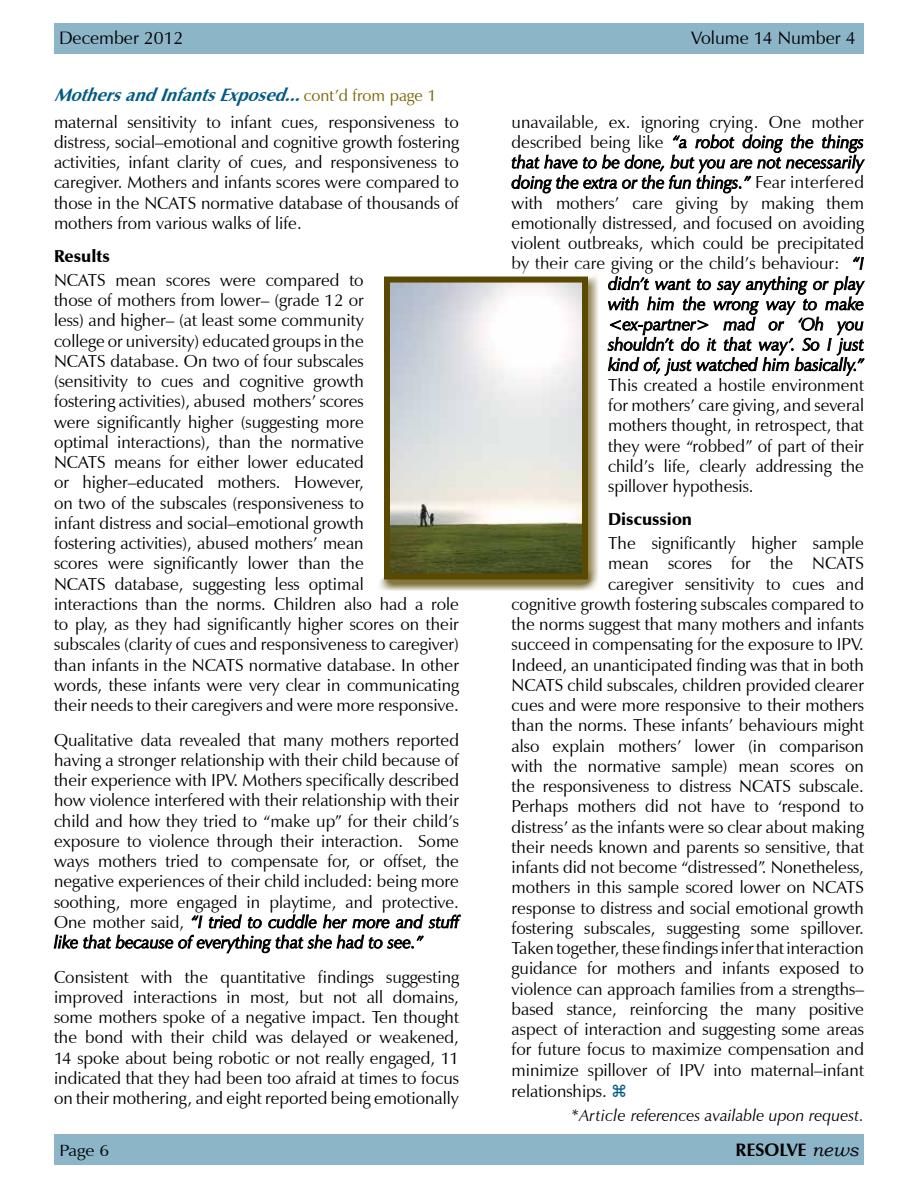
<style>
.page{position:relative;width:918px;height:1188px;background:#fff}
.page>*{position:absolute;margin:0;border:0;box-sizing:border-box;transform-origin:0 0}
.t1{font:italic 700 18px "Zapf Humanist 601 BT";color:#005b86}
.t2{font:18px "Zapf Humanist 601 BT";color:#000}
.t3{font:700 18px "Zapf Humanist 601 BT";color:#000}
.t4{font:italic 18px "Bookman Old Style";color:#000}
.t5{font:17.25px/20.2px "Zapf Humanist 601 BT";color:#000;text-align:justify}
.t6{font:italic 17.25px/20.2px "Zapf Humanist 601 BT";color:#000;text-align:right}
.t7{font:900 17.25px "Zapf Humanist 601 BT";color:#000}
.t8{font:italic 16.5px "Zapf Humanist 601 BT";color:#000}
.t9{font:16.2px "Zapf Humanist 601 BT";color:#000;scale:1.11 1}
.s1{font-weight:400;font-style:normal;font-size:16.5px;color:#796300}
.s2{font-style:italic}
.s3{font-style:normal}
</style>
<div class="page">
<div style="left:54px;top:1134px;width:810px;height:31px;background:#8cb5c8"></div>
<div style="left:54px;top:23px;width:810px;height:31px;background:#8cb5c8"></div>
<svg style="left:54px;top:914px;width:407px;height:40px"></svg>
<svg style="left:512px;top:134px;width:353px;height:59px"></svg>
<svg style="left:853px;top:257px;width:11px;height:13px"></svg>
<svg style="left:607px;top:276px;width:258px;height:100px"></svg>
<div style="left:375px;top:269px;width:224px;height:322px;background:#5a4900;opacity:.75"></div>
<img style="left:391px;top:284px;width:190px;height:289px">
<div style="left:384px;top:277px;width:204px;height:303px;border:6px solid #5a4900"></div>
<p class="t2" style="left:59px;top:26px;width:126px">December 2012</p>
<p class="t2" style="left:691px;top:26px;width:166px">Volume 14 Number 4</p>
<p class="t1" style="left:54px;top:83px;width:384px">MothersandInfantsExposed...<span class="s1">c o n t ’ d f r o m p a g e 1</span></p>
<p class="t5" style="left:54px;top:112px;width:407px">maternal sensitivity to infant cues, responsiveness to distress, social–emotional and cognitive growth fostering activities, infant clarity of cues, and responsiveness to caregiver. Mothers and infants scores were compared to those in the NCATS normative database of thousands of mothers from various walks of life.</p>
<p class="t7" style="left:54px;top:245px;width:57px">Results</p>
<p class="t5" style="left:54px;top:270px;width:407px;text-align:left">NCATS mean scores were compared to<br>those of mothers from lower– (grade 12 or<br>less) and higher– (at least some community<br>college or university) educated groups in the<br>NCATS database. On two of four subscales<br>(sensitivity to cues and cognitive growth<br>fostering activities), abused mothers’ scores<br>were significantly higher (suggesting more<br>optimal interactions), than the normative<br>NCATS means for either lower educated<br>or higher–educated mothers. However,<br>on two of the subscales (responsiveness to<br>infant distress and social–emotional growth<br>fostering activities), abused mothers’ mean<br>scores were significantly lower than the<br>NCATS database, suggesting less optimal<br>interactions than the norms. Children also had a role to play, as they had significantly higher scores on their subscales (clarity of cues and responsiveness to caregiver) than infants in the NCATS normative database. In other words, these infants were very clear in communicating their needs to their caregivers and were more responsive.</p>
<p class="t5" style="left:54px;top:730px;width:407px">Qualitative data revealed that many mothers reported having a stronger relationship with their child because of their experience with IPV. Mothers specifically described how violence interfered with their relationship with their child and how they tried to “make up” for their child’s exposure to violence through their interaction. Some ways mothers tried to compensate for, or offset, the negative experiences of their child included: being more soothing, more engaged in playtime, and protective.<br>One mother said, <span class="s2">“I tried to cuddle her more and stuff like that because of everything that she had to see.”</span></p>
<p class="t5" style="left:54px;top:967px;width:407px">Consistent with the quantitative findings suggesting improved interactions in most, but not all domains, some mothers spoke of a negative impact. Ten thought the bond with their child was delayed or weakened, 14 spoke about being robotic or not really engaged, 11 indicated that they had been too afraid at times to focus on their mothering, and eight reported being emotionally</p>
<p class="t6" style="left:512px;top:112px;width:354px"><span class="s3">unavailable, ex. ignoring crying. One mother described being like</span> “a robot doing the things that have to be done, but you are not necessarily doing the extra or the fun things.” <span class="s3">Fear interfered with mothers’ care giving by making them emotionally distressed, and focused on avoiding violent outbreaks, which could be precipitated by their care giving or the child’s behaviour:</span> “I didn’t want to say anything or play<br>with him the wrong way to make &lt;ex-partner&gt; mad or ‘Oh you<br>shouldn’t do it that way’. So I just<br>kind of, just watched him basically.”</p>
<p class="t5" style="left:608px;top:375px;width:257px">This created a hostile environment for mothers’ care giving, and several mothers thought, in retrospect, that they were “robbed” of part of their child’s life, clearly addressing the spillover hypothesis.</p>
<p class="t7" style="left:608px;top:508px;width:85px">Discussion</p>
<p class="t5" style="left:608px;top:533px;width:257px">The significantly higher sample</p>
<p class="t5" style="left:608px;top:553px;width:257px">mean scores for the NCATS</p>
<p class="t5" style="left:608px;top:574px;width:257px">caregiver sensitivity to cues and</p>
<p class="t5" style="left:512px;top:594px;width:354px">cognitive growth fostering subscales compared to</p>
<p class="t5" style="left:512px;top:614px;width:354px">the norms suggest that many mothers and infants</p>
<p class="t5" style="left:512px;top:634px;width:354px">succeed in compensating for the exposure to IPV.</p>
<p class="t5" style="left:512px;top:655px;width:354px">Indeed, an unanticipated finding was that in both</p>
<p class="t5" style="left:512px;top:675px;width:354px">NCATS child subscales, children provided clearer</p>
<p class="t5" style="left:512px;top:695px;width:354px">cues and were more responsive to their mothers</p>
<p class="t5" style="left:512px;top:715px;width:354px">than the norms. These infants’ behaviours might</p>
<p class="t5" style="left:512px;top:736px;width:354px">also explain mothers’ lower (in comparison</p>
<p class="t5" style="left:512px;top:756px;width:354px">with the normative sample) mean scores on</p>
<p class="t5" style="left:512px;top:776px;width:354px">the responsiveness to distress NCATS subscale.</p>
<p class="t5" style="left:512px;top:796px;width:354px">Perhaps mothers did not have to ‘respond to</p>
<p class="t5" style="left:512px;top:817px;width:354px">distress’ as the infants were so clear about making</p>
<p class="t5" style="left:512px;top:837px;width:354px">their needs known and parents so sensitive, that</p>
<p class="t5" style="left:512px;top:857px;width:354px">infants did not become “distressed”. Nonetheless,</p>
<p class="t5" style="left:512px;top:877px;width:354px">mothers in this sample scored lower on NCATS</p>
<p class="t5" style="left:512px;top:898px;width:354px">response to distress and social emotional growth</p>
<p class="t5" style="left:512px;top:918px;width:354px">fostering subscales, suggesting some spillover.</p>
<p class="t5" style="left:512px;top:938px;width:354px">Taken together, these findings infer that interaction</p>
<p class="t5" style="left:512px;top:958px;width:354px">guidance for mothers and infants exposed to</p>
<p class="t5" style="left:512px;top:979px;width:354px">violence can approach families from a strengths–</p>
<p class="t5" style="left:512px;top:999px;width:354px">based stance, reinforcing the many positive</p>
<p class="t5" style="left:512px;top:1019px;width:354px">aspect of interaction and suggesting some areas</p>
<p class="t5" style="left:512px;top:1039px;width:354px">for future focus to maximize compensation and</p>
<p class="t5" style="left:512px;top:1060px;width:354px">minimize spillover of IPV into maternal–infant</p>
<p class="t5" style="left:512px;top:1081px;width:97px">relationships.</p>
<p class="t8" style="left:571px;top:1105px;width:295px">*Article references available upon request.</p>
<p class="t9" style="left:59px;top:1141px;width:46px">Page 6</p>
<p class="t3" style="left:735px;top:1139px;width:11px">RESOLVE</p>
<p class="t4" style="left:812px;top:1138px;width:48px">news</p>
</div>
